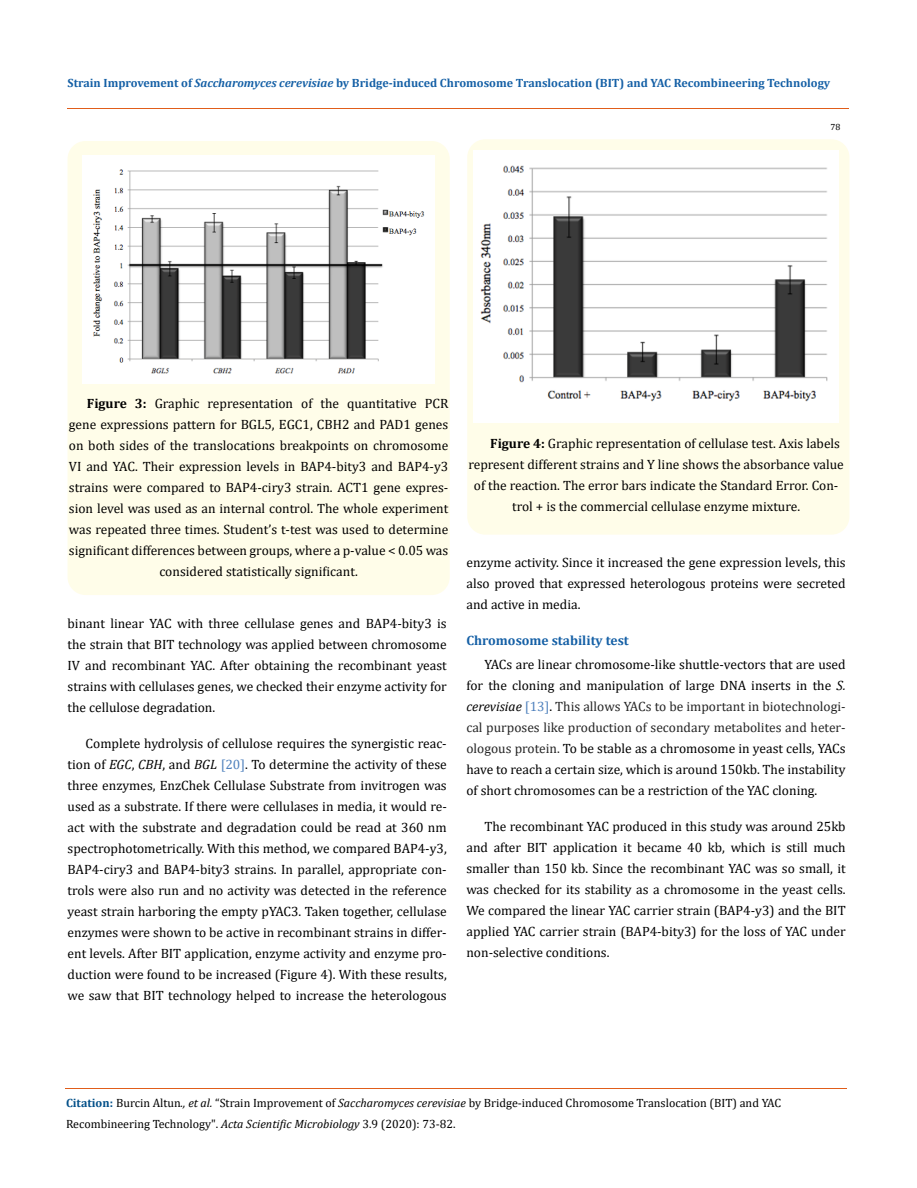
<style>
.page{position:relative;width:917px;height:1188px;background:#fff}
.page>*{position:absolute;margin:0;border:0;box-sizing:border-box;transform-origin:0 0}
.t1{font:13.5px/21px "Cambria";color:#000;text-align:justify}
.t2{font:700 13.5px "Cambria";color:#1560a6}
.t3{font:12px/21px "Cambria";color:#000}
.t4{font:700 12px "Cambria";color:#1560a6}
.t5{font:9px "Cambria";color:#000}
.s1{font-style:italic}
.s2{font-weight:700}
.s3{color:#4f81bd}
.s4{color:#262626}
.s5{font-weight:700;color:#035089}
</style>
<div class="page">
<hr style="left:67px;top:109px;width:782px;height:1px;background:#e05d1a">
<div style="left:68px;top:141px;width:382px;height:454px;background:#fffde9;border-radius:18px"></div>
<img style="left:82px;top:155px;width:353px;height:229px">
<div style="left:467px;top:139px;width:382px;height:396px;background:#fffde9;border-radius:18px"></div>
<img style="left:474px;top:150px;width:364px;height:273px">
<hr style="left:65px;top:1088px;width:781px;height:1px;background:#e05d1a">
<p class="t4" style="left:68px;top:75px;width:764px">Strain Improvement of <span class="s1">Saccharomyces cerevisiae</span> by Bridge-induced Chromosome Translocation (BIT) and YAC Recombineering Technology</p>
<p class="t5" style="left:830px;top:122px;width:11px">78</p>
<p class="t1" style="left:87px;top:393px;width:363px"><span class="s2">Figure 3:</span> Graphic representation of the quantitative PCR</p>
<p class="t1" style="left:69px;top:414px;width:381px">gene expressions pattern for BGL5, EGC1, CBH2 and PAD1 genes</p>
<p class="t1" style="left:69px;top:435px;width:381px">on both sides of the translocations breakpoints on chromosome</p>
<p class="t1" style="left:69px;top:456px;width:381px">VI and YAC. Their expression levels in BAP4-bity3 and BAP4-y3</p>
<p class="t1" style="left:69px;top:477px;width:381px">strains were compared to BAP4-ciry3 strain. ACT1 gene expres-</p>
<p class="t1" style="left:69px;top:498px;width:381px">sion level was used as an internal control. The whole experiment</p>
<p class="t1" style="left:69px;top:519px;width:381px">was repeated three times. Student’s t-test was used to determine</p>
<p class="t1" style="left:69px;top:540px;width:381px">significant differences between groups, where a p-value &lt; 0.05 was</p>
<p class="t1" style="left:159px;top:561px;width:200px">considered statistically significant.</p>
<p class="t1" style="left:68px;top:612px;width:381px">binant linear YAC with three cellulase genes and BAP4-bity3 is the strain that BIT technology was applied between chromosome IV and recombinant YAC. After obtaining the recombinant yeast strains with cellulases genes, we checked their enzyme activity for the cellulose degradation.</p>
<p class="t1" style="left:68px;top:732px;width:381px;text-indent:18px">Complete hydrolysis of cellulose requires the synergistic reac&shy;tion of <span class="s1">EGC</span>, <span class="s1">CBH</span>, and <span class="s1">BGL</span> <span class="s3">[20]</span>. To determine the activity of these three enzymes, EnzChek Cellulase Substrate from invitrogen was used as a substrate. If there were cellulases in media, it would re&shy;act with the substrate and degradation could be read at 360 nm spectrophotometrically. With this method, we compared BAP4-y3, BAP4-ciry3 and BAP4-bity3 strains. In parallel, appropriate con&shy;trols were also run and no activity was detected in the reference yeast strain harboring the empty pYAC3. Taken together, cellulase enzymes were shown to be active in recombinant strains in differ&shy;ent levels. After BIT application, enzyme activity and enzyme pro&shy;duction were found to be increased (Figure 4). With these results, we saw that BIT technology helped to increase the heterologous</p>
<p class="t1" style="left:490px;top:433px;width:351px"><span class="s2">Figure 4:</span> Graphic representation of cellulase test. Axis labels</p>
<p class="t1" style="left:468px;top:454px;width:377px">represent different strains and Y line shows the absorbance value</p>
<p class="t1" style="left:474px;top:475px;width:366px">of the reaction. The error bars indicate the Standard Error. Con-</p>
<p class="t1" style="left:512px;top:496px;width:289px">trol + is the commercial cellulase enzyme mixture.</p>
<p class="t1" style="left:466px;top:552px;width:381px">enzyme activity. Since it increased the gene expression levels, this also proved that expressed heterologous proteins were secreted and active in media.</p>
<p class="t2" style="left:466px;top:631px;width:164px">Chromosome stability test</p>
<p class="t1" style="left:466px;top:654px;width:381px;text-indent:18px">YACs are linear chromosome-like shuttle‐vectors that are used for the cloning and manipulation of large DNA inserts in the <span class="s1">S. cerevisiae</span> <span class="s3">[13]</span>. <span class="s4">This allows YACs to be important in biotechnologi&shy;cal purposes like production of secondary metabolites and heter&shy;ologous protein.</span> To be stable as a chromosome in yeast cells, YACs have to reach a certain size, which is around 150kb. The instability of short chromosomes can be a restriction of the YAC cloning.</p>
<p class="t1" style="left:466px;top:816px;width:381px;text-indent:18px">The recombinant YAC produced in this study was around 25kb and after BIT application it became 40 kb, which is still much smaller than 150 kb. Since the recombinant YAC was so small, it was checked for its stability as a chromosome in the yeast cells.<br>We compared the linear YAC carrier strain (BAP4-y3) and the BIT applied YAC carrier strain (BAP4-bity3) for the loss of YAC under non-selective conditions.</p>
<p class="t3" style="left:66px;top:1092px;width:716px"><span class="s5">Citation:</span> Burcin Altun<span class="s1">., et al.</span> “Strain Improvement of <span class="s1">Saccharomyces cerevisiae</span> by Bridge-induced Chromosome Translocation (BIT) and YAC<br>Recombineering Technology". <span class="s1">Acta Scientific Microbiology</span> 3.9 (2020): 73-82.</p>
</div>
